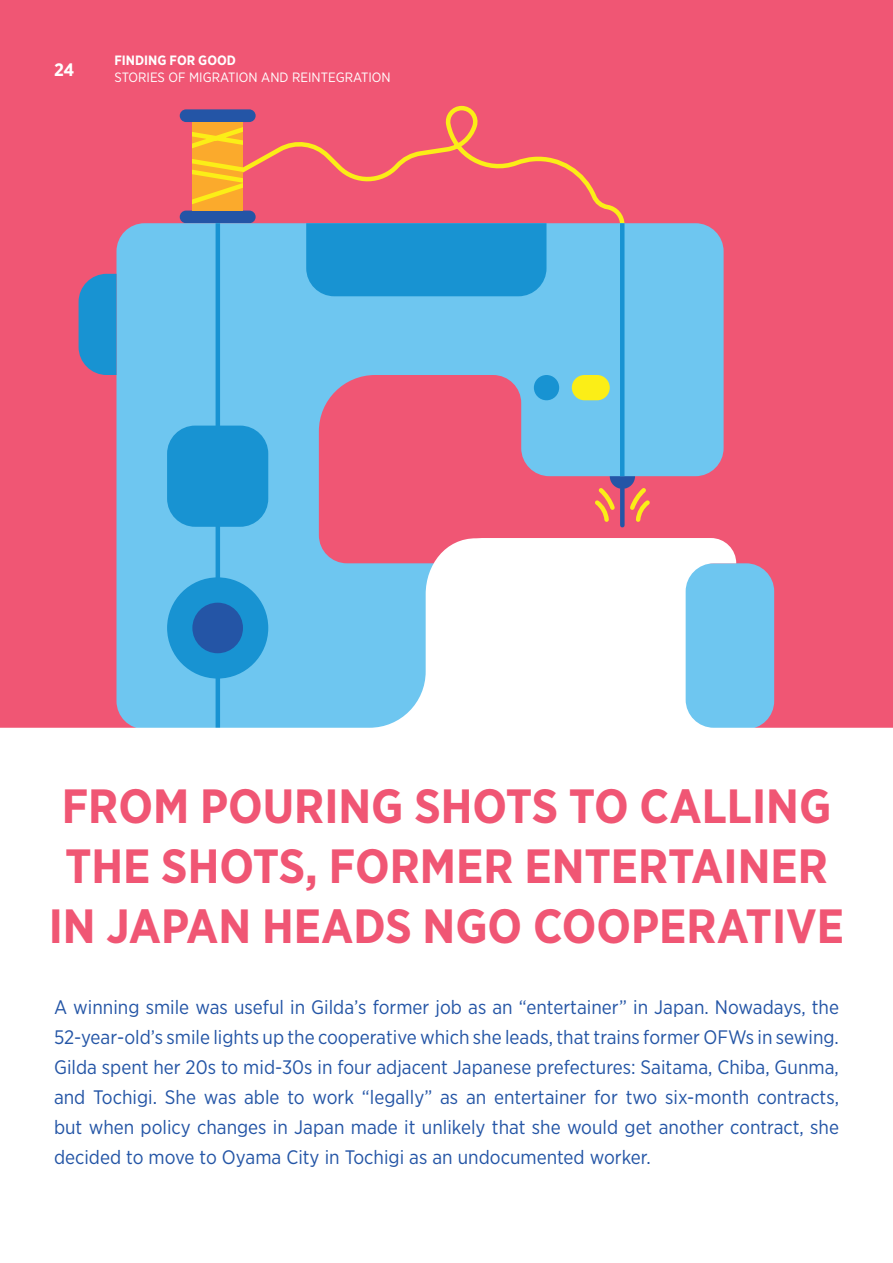
<style>
.page{position:relative;width:893px;height:1263px;background:#fff}
.page>*{position:absolute;margin:0;border:0;box-sizing:border-box;transform-origin:0 0}
.t1{font:700 48px/60px "Gotham Narrow";color:#f05674;text-align:center}
.t2{font:19.5px/30px "Gotham Narrow";color:#2455a6;text-align:justify}
.t3{font:700 18px "Gotham Narrow";color:#fff}
.t4{font:13.5px "Gotham Narrow";color:#fff}
.t5{font:700 13.5px "Gotham Narrow";color:#fff}
</style>
<div class="page">
<div style="left:0;top:0;width:893px;height:823px;background:#f05674"></div>
<svg style="left:243px;top:105px;width:382px;height:118px"></svg>
<div style="left:180px;top:211px;width:76px;height:12px;background:#2455a6;border-radius:6px"></div>
<div style="left:180px;top:109px;width:76px;height:13px;background:#2455a6;border-radius:6px"></div>
<svg style="left:192px;top:122px;width:51px;height:89px;background:#fbba26"></svg>
<svg style="left:116px;top:223px;width:608px;height:315px;fill:#6ec6f0"></svg>
<div style="left:167px;top:426px;width:101px;height:101px;background:#1893d2;border-radius:28px"></div>
<div style="left:306px;top:223px;width:240px;height:73px;background:#1893d2"></div>
<hr style="left:216px;top:223px;width:4px;height:506px;background:#1893d2">
<hr style="left:620px;top:223px;width:4px;height:253px;background:#1893d2">
<div style="left:534px;top:375px;width:25px;height:25px;background:#1893d2;border-radius:50%"></div>
<div style="left:572px;top:375px;width:38px;height:25px;background:#fbee17;border-radius:13px"></div>
<svg style="left:79px;top:274px;width:37px;height:101px;background:#2a8dca"></svg>
<svg style="left:0;top:538px;width:893px;height:285px;fill:#fff"></svg>
<p class="t3" style="left:54px;top:58px;width:22px">24</p>
<p class="t5" style="left:115px;top:52px;width:123px">FINDING FOR GOOD</p>
<p class="t4" style="left:115px;top:68px;width:278px">STORIES OF MIGRATION AND REINTEGRATION</p>
<h1 class="t1" style="left:49px;top:776px;width:797px">FROM POURING SHOTS TO CALLING<br>THE SHOTS, FORMER ENTERTAINER<br>IN JAPAN HEADS NGO COOPERATIVE</h1>
<p class="t2" style="left:54px;top:992px;width:787px">A winning smile was useful in Gilda’s former job as an “entertainer” in Japan. Nowadays, the 52-year-old’s smile lights up the cooperative which she leads, that trains former OFWs in sewing.<br>Gilda spent her 20s to mid-30s in four adjacent Japanese prefectures: Saitama, Chiba, Gunma, and Tochigi. She was able to work “legally” as an entertainer for two six-month contracts, but when policy changes in Japan made it unlikely that she would get another contract, she decided to move to Oyama City in Tochigi as an undocumented worker.</p>
</div>
